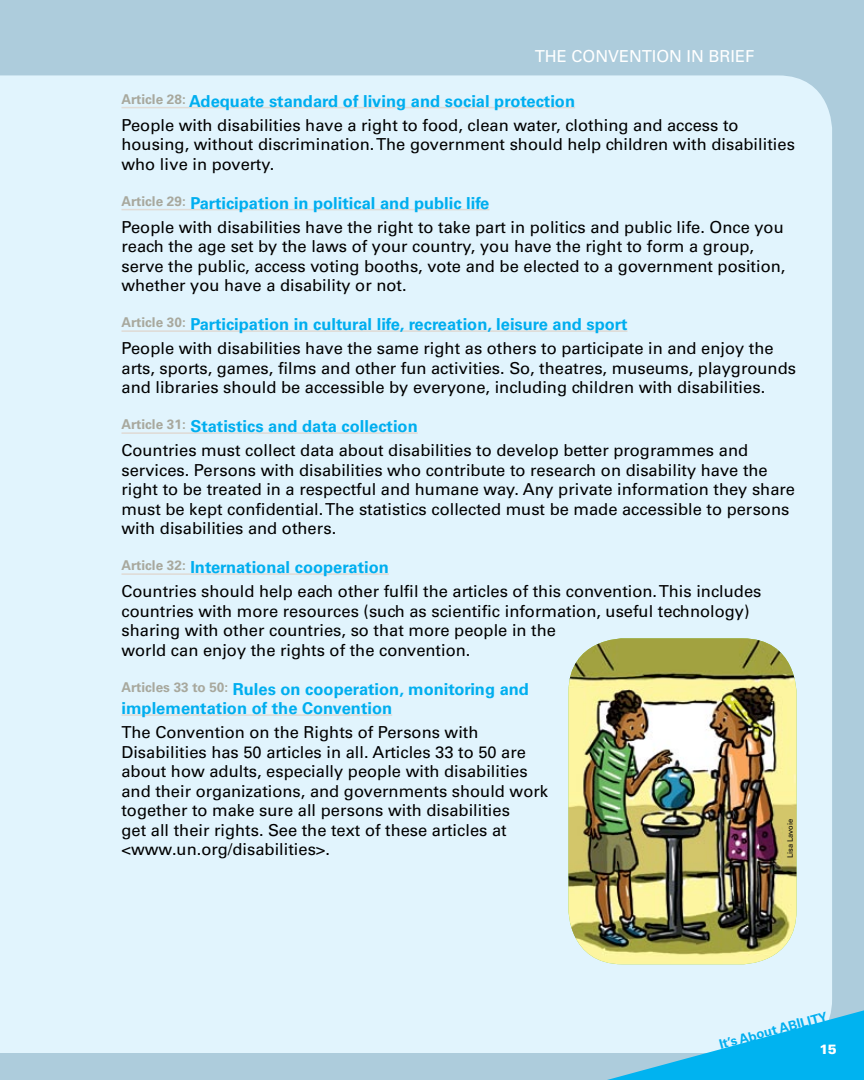
<style>
.page{position:relative;width:864px;height:1080px;background:#adccdc}
.page>*{position:absolute;margin:0;border:0;box-sizing:border-box;transform-origin:0 0}
.t1{font:16.5px/19.5px "Univers";color:#000}
.t2{font:700 16.5px/19.5px "Univers";color:#00aeef}
.t3{font:16.5px "Univers";color:#fff}
.t4{font:900 13.5px "Univers";color:#fff}
.t5{font:700 13.2px "Univers";color:#00aeef}
.t6{font:7.5px "Univers";color:#000}
.s1{font-weight:700;color:#00aeef}
</style>
<div class="page">
<div style="left:0;top:75px;width:832px;height:978px;background:#e1f4fd"></div>
<img style="left:568px;top:638px;width:228px;height:326px">
<svg style="left:607px;top:1010px;width:257px;height:70px;background:#6cd0f3"></svg>
<hr style="left:122px;top:107px;width:453px;height:1px;background:#dfdad5">
<hr style="left:122px;top:209px;width:367px;height:1px;background:#dfdad5">
<hr style="left:122px;top:330px;width:505px;height:2px;background:#dfdad5">
<hr style="left:122px;top:432px;width:296px;height:2px;background:#dfdad5">
<hr style="left:122px;top:573px;width:267px;height:2px;background:#dfdad5">
<hr style="left:122px;top:714px;width:270px;height:2px;background:#dfdad5">
<p class="t3" style="left:535px;top:47px;width:221px">THE CONVENTION IN BRIEF</p>
<p class="t1" style="left:121px;top:89px;width:619px;line-height:24px"><sup>Article</sup> <sup>28:</sup> <span class="s1">Adequate standard of living and social protection<br></span>People with disabilities have a right to food, clean water, clothing and access to</p>
<p class="t1" style="left:121px;top:135px;width:675px">housing, without discrimination. The government should help children with disabilities who live in poverty.</p>
<p class="t1" style="left:121px;top:191px;width:664px;line-height:24px"><sup>Article</sup> <sup>29:</sup> <span class="s1">Participation in political and public life<br></span>People with disabilities have the right to take part in politics and public life. Once you</p>
<p class="t1" style="left:121px;top:237px;width:665px">reach the age set by the laws of your country, you have the right to form a group, serve the public, access voting booths, vote and be elected to a government position, whether you have a disability or not.</p>
<p class="t1" style="left:121px;top:313px;width:654px;line-height:24px"><sup>Article</sup> <sup>30:</sup> <span class="s1">Participation in cultural life, recreation, leisure and sport<br></span>People with disabilities have the same right as others to participate in and enjoy the</p>
<p class="t1" style="left:121px;top:358px;width:676px">arts, sports, games, films and other fun activities. So, theatres, museums, playgrounds and libraries should be accessible by everyone, including children with disabilities.</p>
<p class="t1" style="left:121px;top:415px;width:628px;line-height:24px"><sup>Article</sup> <sup>31:</sup> <span class="s1">Statistics and data collection<br></span>Countries must collect data about disabilities to develop better programmes and</p>
<p class="t1" style="left:121px;top:460px;width:675px">services. Persons with disabilities who contribute to research on disability have the right to be treated in a respectful and humane way. Any private information they share must be kept confidential. The statistics collected must be made accessible to persons with disabilities and others.</p>
<p class="t1" style="left:121px;top:556px;width:641px;line-height:24px"><sup>Article</sup> <sup>32:</sup> <span class="s1">International cooperation<br></span>Countries should help each other fulfil the articles of this convention. This includes</p>
<p class="t1" style="left:121px;top:601px;width:630px">countries with more resources (such as scientific information, useful technology) sharing with other countries, so that more people in the<br>world can enjoy the rights of the convention.</p>
<p class="t2" style="left:121px;top:679px;width:409px"><sup>Articles</sup> <sup>33</sup> <sup>to</sup> <sup>50:</sup> Rules on cooperation, monitoring and implementation of the Convention</p>
<p class="t1" style="left:121px;top:723px;width:428px">The Convention on the Rights of Persons with Disabilities has 50 articles in all. Articles 33 to 50 are about how adults, especially people with disabilities and their organizations, and governments should work together to make sure all persons with disabilities<br>get all their rights. See the text of these articles at &lt;www.un.org/disabilities&gt;.</p>
<p class="t6" style="left:786px;top:858px;width:41px;rotate:-90deg">Lisa Lavoie</p>
<p class="t5" style="left:717px;top:1037px;width:113px;rotate:-15deg">It’s About ABILITY</p>
<p class="t4" style="left:820px;top:1041px;width:19px">15</p>
</div>
